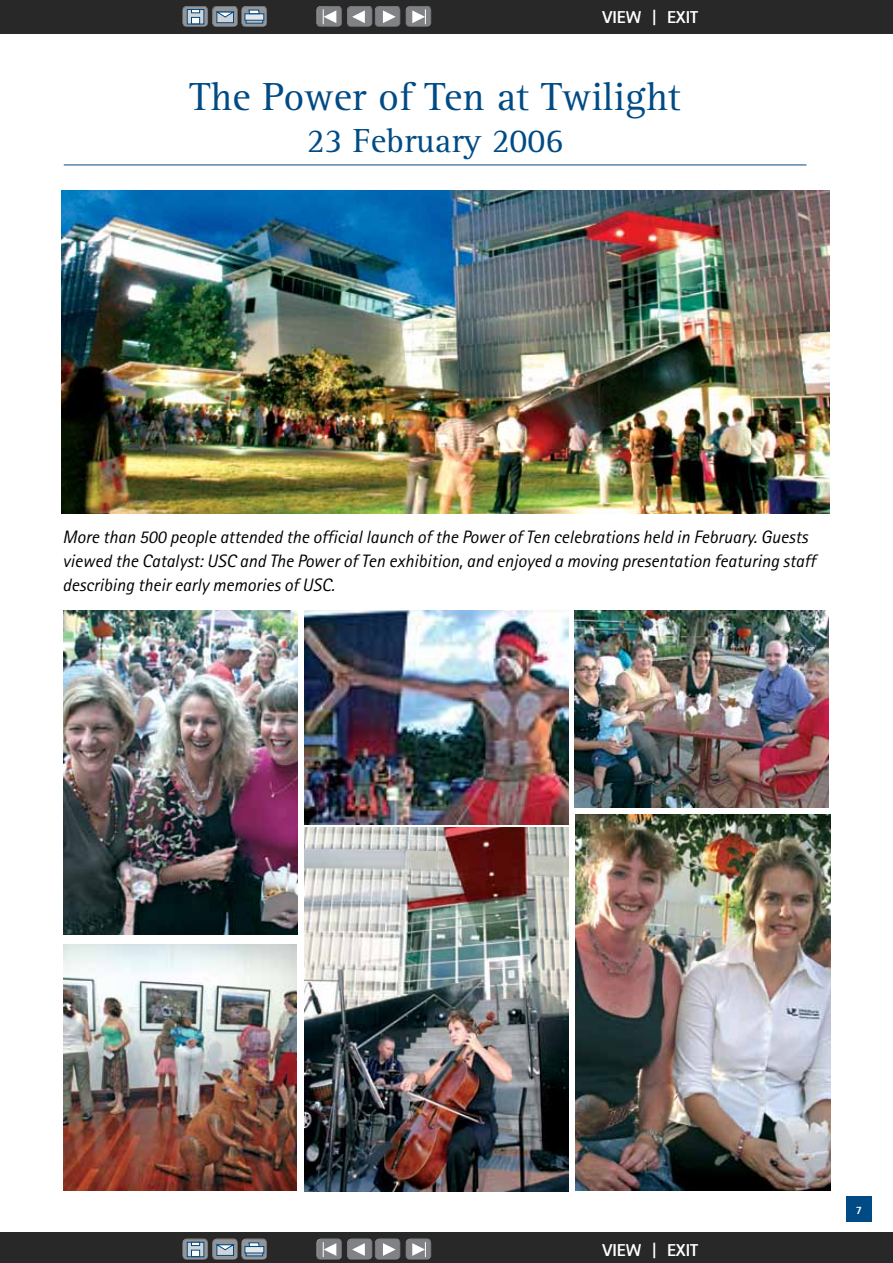
<style>
.page{position:relative;width:893px;height:1263px;background:#fff}
.page>*{position:absolute;margin:0;border:0;box-sizing:border-box;transform-origin:0 0}
.t1{font:40.5px "Rotis Serif";color:#004b85}
.t2{font:34.5px "Rotis Serif";color:#004b85}
.t3{font:italic 18px/24px "Rotis Sans Serif";color:#000}
.t4{font:800 17.25px "Rotis Sans Serif";color:#fff}
.t5{font:800 11.25px "Rotis Sans Serif";color:#fff}
</style>
<div class="page">
<img style="left:61px;top:191px;width:768px;height:322px">
<div style="left:846px;top:1196px;width:26px;height:26px;background:#004b85"></div>
<hr style="left:64px;top:165px;width:742px;height:1px;background:#004b85">
<img style="left:64px;top:611px;width:234px;height:323px">
<img style="left:574px;top:611px;width:254px;height:196px">
<img style="left:575px;top:814px;width:256px;height:377px">
<img style="left:64px;top:944px;width:232px;height:247px">
<img style="left:304px;top:611px;width:264px;height:214px">
<img style="left:304px;top:827px;width:264px;height:364px">
<div style="left:0;top:0;width:893px;height:33px;background:#292829"></div>
<div style="left:0;top:1232px;width:893px;height:31px;background:#292829"></div>
<div style="left:375px;top:6px;width:27px;height:19px;background:#fff;opacity:.75"></div>
<div style="left:375px;top:8px;width:27px;height:21px;background:#000;opacity:.75"></div>
<svg style="left:383px;top:10px;width:13px;height:13px"></svg>
<div style="left:347px;top:6px;width:27px;height:19px;background:#fff;opacity:.75"></div>
<div style="left:347px;top:8px;width:27px;height:21px;background:#000;opacity:.75"></div>
<svg style="left:352px;top:10px;width:13px;height:13px"></svg>
<div style="left:316px;top:6px;width:27px;height:19px;background:#fff;opacity:.75"></div>
<div style="left:316px;top:8px;width:27px;height:21px;background:#000;opacity:.75"></div>
<svg style="left:323px;top:9px;width:13px;height:15px"></svg>
<div style="left:405px;top:6px;width:27px;height:19px;background:#fff;opacity:.75"></div>
<div style="left:405px;top:8px;width:27px;height:21px;background:#000;opacity:.75"></div>
<svg style="left:412px;top:9px;width:14px;height:15px"></svg>
<div style="left:241px;top:6px;width:27px;height:19px;background:#fff;opacity:.75"></div>
<div style="left:241px;top:8px;width:27px;height:21px;background:#000;opacity:.75"></div>
<svg style="left:246px;top:20px;width:17px;height:3px"></svg>
<svg style="left:245px;top:14px;width:19px;height:6px"></svg>
<svg style="left:249px;top:10px;width:11px;height:4px"></svg>
<div style="left:212px;top:6px;width:27px;height:19px;background:#fff;opacity:.75"></div>
<div style="left:212px;top:8px;width:27px;height:21px;background:#000;opacity:.75"></div>
<div style="left:217px;top:12px;width:17px;height:11px;background:#d1d3d4;border:1px solid #004b85"></div>
<svg style="left:217px;top:12px;width:17px;height:5px"></svg>
<div style="left:182px;top:6px;width:27px;height:19px;background:#fff;opacity:.75"></div>
<div style="left:182px;top:8px;width:27px;height:21px;background:#000;opacity:.75"></div>
<svg style="left:187px;top:9px;width:17px;height:15px"></svg>
<svg style="left:191px;top:9px;width:9px;height:4px"></svg>
<div style="left:191px;top:17px;width:9px;height:7px;background:#fff;border:1px solid #004b85"></div>
<div style="left:375px;top:1239px;width:27px;height:19px;background:#fff;opacity:.75"></div>
<div style="left:375px;top:1240px;width:27px;height:21px;background:#000;opacity:.75"></div>
<svg style="left:383px;top:1243px;width:13px;height:13px"></svg>
<div style="left:347px;top:1239px;width:27px;height:19px;background:#fff;opacity:.75"></div>
<div style="left:347px;top:1240px;width:27px;height:21px;background:#000;opacity:.75"></div>
<svg style="left:352px;top:1243px;width:13px;height:13px"></svg>
<div style="left:316px;top:1239px;width:27px;height:19px;background:#fff;opacity:.75"></div>
<div style="left:316px;top:1240px;width:27px;height:21px;background:#000;opacity:.75"></div>
<svg style="left:323px;top:1242px;width:13px;height:15px"></svg>
<div style="left:405px;top:1239px;width:27px;height:19px;background:#fff;opacity:.75"></div>
<div style="left:405px;top:1240px;width:27px;height:21px;background:#000;opacity:.75"></div>
<svg style="left:412px;top:1242px;width:14px;height:15px"></svg>
<div style="left:241px;top:1239px;width:27px;height:19px;background:#fff;opacity:.75"></div>
<div style="left:241px;top:1240px;width:27px;height:21px;background:#000;opacity:.75"></div>
<svg style="left:246px;top:1253px;width:17px;height:3px"></svg>
<svg style="left:245px;top:1246px;width:19px;height:7px"></svg>
<svg style="left:249px;top:1242px;width:11px;height:5px"></svg>
<div style="left:212px;top:1239px;width:27px;height:19px;background:#fff;opacity:.75"></div>
<div style="left:212px;top:1240px;width:27px;height:21px;background:#000;opacity:.75"></div>
<div style="left:217px;top:1244px;width:17px;height:11px;background:#d1d3d4"></div>
<svg style="left:217px;top:1244px;width:17px;height:6px"></svg>
<div style="left:182px;top:1239px;width:27px;height:19px;background:#fff;opacity:.75"></div>
<div style="left:182px;top:1240px;width:27px;height:21px;background:#000;opacity:.75"></div>
<svg style="left:187px;top:1242px;width:17px;height:15px"></svg>
<svg style="left:191px;top:1242px;width:9px;height:4px"></svg>
<div style="left:191px;top:1250px;width:9px;height:7px;background:#fff;border:1px solid #004b85"></div>
<p class="t4" style="left:602px;top:6px;width:97px">VIEW | EXIT</p>
<h1 class="t1" style="left:190px;top:74px;width:493px">The Power of Ten at Twilight</h1>
<h2 class="t2" style="left:307px;top:121px;width:258px">23 February 2006</h2>
<p class="t3" style="left:62px;top:525px;width:755px">More than 500 people attended the official launch of the Power of Ten celebrations held in February. Guests viewed the Catalyst: USC and The Power of Ten exhibition, and enjoyed a moving presentation featuring staff describing their early memories of USC.</p>
<p class="t4" style="left:602px;top:1239px;width:97px">VIEW | EXIT</p>
<p class="t5" style="left:856px;top:1202px;width:8px">7</p>
</div>
